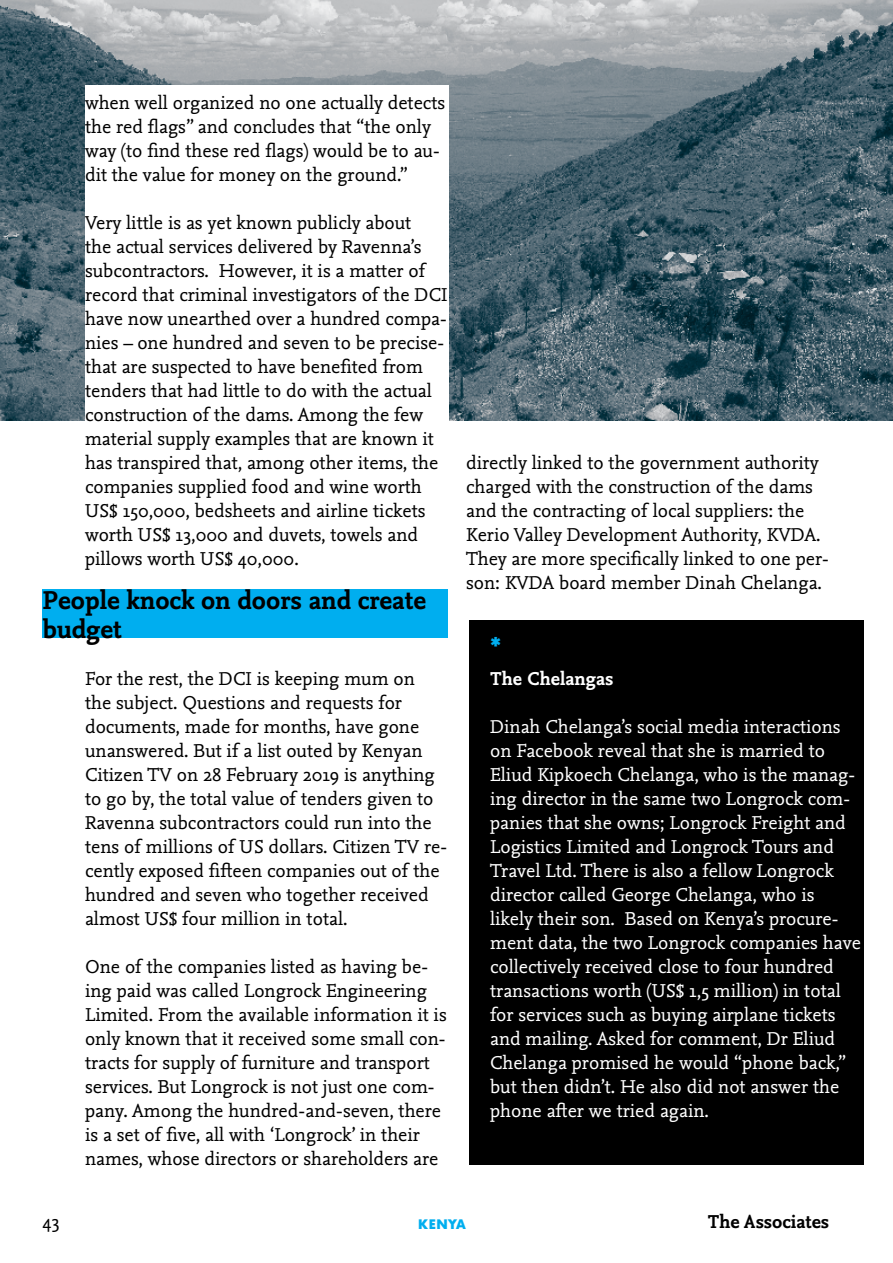
<style>
.page{position:relative;width:893px;height:1263px;background:#fff}
.page>*{position:absolute;margin:0;border:0;box-sizing:border-box;transform-origin:0 0}
.t1{font:700 27px/29.1px "Nexus Mix Pro";color:#000}
.t2{font:700 27px "Our Futura";color:#00aeef}
.t3{font:19.5px/24px "Nexus Mix Pro";color:#000}
.t4{font:19.5px/24px "Nexus Mix Pro";color:#fff}
.t5{font:700 19.5px "Nexus Mix Pro";color:#000}
.t6{font:700 19.5px "Nexus Mix Pro";color:#fff}
.t7{font:700 13.65px "Our Futura";letter-spacing:.01em;color:#00aeef}
</style>
<div class="page">
<div style="left:469px;top:621px;width:395px;height:544px;background:#000"></div>
<img style="left:0;top:0;width:893px;height:420px">
<div style="left:85px;top:85px;width:363px;height:492px;background:#fff"></div>
<div style="left:43px;top:589px;width:405px;height:49px;background:#00aeef"></div>
<p class="t3" style="left:85px;top:90px;width:362px">when well organized no one actually detects the red flags” and concludes that “the only way (to find these red flags) would be to au&shy;dit the value for money on the ground.”</p>
<p class="t3" style="left:85px;top:210px;width:364px">Very little is as yet known publicly about<br>the actual services delivered by Ravenna’s subcontractors. However, it is a matter of record that criminal investigators of the DCI have now unearthed over a hundred compa&shy;nies – one hundred and seven to be precise&shy;that are suspected to have benefited from tenders that had little to do with the actual construction of the dams. Among the few material supply examples that are known it has transpired that, among other items, the companies supplied food and wine worth US$ 150,000, bedsheets and airline tickets worth US$ 13,000 and duvets, towels and pillows worth US$ 40,000.</p>
<h1 class="t1" style="left:43px;top:584px;width:385px">People knock on doors and create budget</h1>
<p class="t3" style="left:85px;top:666px;width:364px">For the rest, the DCI is keeping mum on<br>the subject. Questions and requests for documents, made for months, have gone unanswered. But if a list outed by Kenyan Citizen TV on 28 February 2019 is anything to go by, the total value of tenders given to Ravenna subcontractors could run into the tens of millions of US dollars. Citizen TV re&shy;cently exposed fifteen companies out of the hundred and seven who together received almost US$ four million in total.</p>
<p class="t3" style="left:85px;top:954px;width:363px">One of the companies listed as having be&shy;ing paid was called Longrock Engineering Limited. From the available information it is only known that it received some small con&shy;tracts for supply of furniture and transport services. But Longrock is not just one com&shy;pany. Among the hundred-and-seven, there is a set of five, all with ‘Longrock’ in their names, whose directors or shareholders are</p>
<p class="t3" style="left:466px;top:450px;width:365px">directly linked to the government authority charged with the construction of the dams and the contracting of local suppliers: the Kerio Valley Development Authority, KVDA.<br>They are more specifically linked to one per&shy;son: KVDA board member Dinah Chelanga.</p>
<h1 class="t2" style="left:490px;top:630px;width:12px">*</h1>
<p class="t6" style="left:490px;top:664px;width:125px">The Chelangas</p>
<p class="t4" style="left:490px;top:714px;width:372px">Dinah Chelanga’s social media interactions on Facebook reveal that she is married to Eliud Kipkoech Chelanga, who is the manag&shy;ing director in the same two Longrock com&shy;panies that she owns; Longrock Freight and Logistics Limited and Longrock Tours and Travel Ltd. There is also a fellow Longrock director called George Chelanga, who is likely their son. Based on Kenya’s procure&shy;ment data, the two Longrock companies have collectively received close to four hundred transactions worth (US$ 1,5 million) in total for services such as buying airplane tickets and mailing. Asked for comment, Dr Eliud Chelanga promised he would “phone back,” but then didn’t. He also did not answer the phone after we tried again.</p>
<p class="t3" style="left:43px;top:1209px;width:19px">43</p>
<p class="t7" style="left:418px;top:1216px;width:49px">KENYA</p>
<p class="t5" style="left:708px;top:1207px;width:123px">The Associates</p>
</div>
